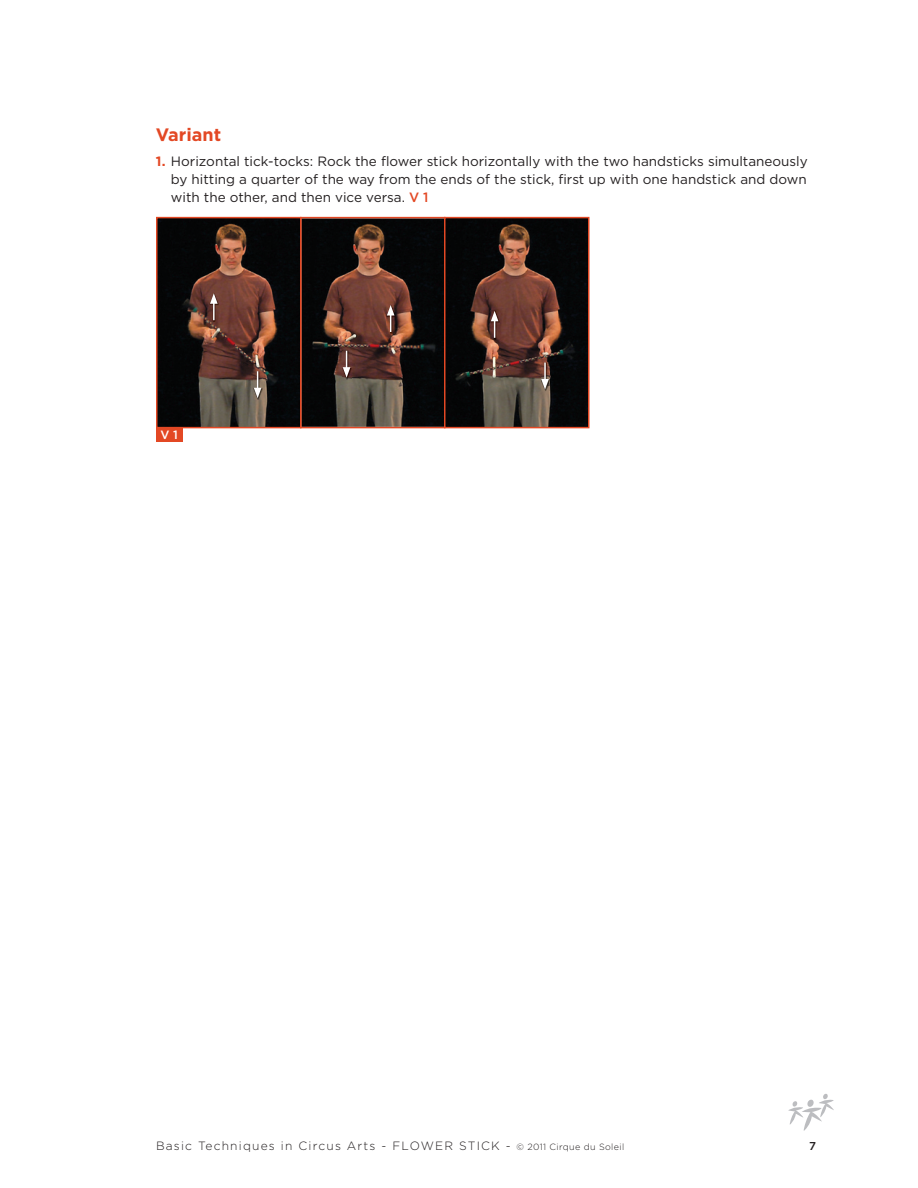
<style>
.page{position:relative;width:918px;height:1188px;background:#fff}
.page>*{position:absolute;margin:0;border:0;box-sizing:border-box;transform-origin:0 0}
.t1{font:700 18px "Gotham";color:#e34824}
.t2{font:13.5px/18px "Gotham";color:#231f20;text-align:justify}
.t3{font:300 12px "Gotham";letter-spacing:.1em;color:#231f20}
.t4{font:500 12px "Gotham";color:#fff}
.t5{font:500 11.4px "Gotham";color:#231f20}
.s1{font-weight:700;color:#e34824}
.s2{font-weight:500;color:#e34824}
.s3{font-size:9px}
</style>
<div class="page">
<svg style="left:788px;top:1094px;width:46px;height:37px"></svg>
<div style="left:156px;top:427px;width:27px;height:15px;background:#e34824"></div>
<img style="left:159px;top:220px;width:140px;height:205px">
<div style="left:156px;top:217px;width:146px;height:211px;border:2px solid #e34824"></div>
<img style="left:447px;top:220px;width:140px;height:205px">
<div style="left:444px;top:217px;width:146px;height:211px;border:2px solid #e34824"></div>
<img style="left:254px;top:371px;width:9px;height:29px">
<svg style="left:254px;top:371px;width:7px;height:27px"></svg>
<img style="left:210px;top:293px;width:9px;height:29px">
<svg style="left:210px;top:293px;width:8px;height:27px"></svg>
<svg style="left:300px;top:217px;width:146px;height:211px;background:#3b2720"></svg>
<img style="left:541px;top:363px;width:9px;height:28px">
<svg style="left:541px;top:362px;width:8px;height:27px"></svg>
<img style="left:491px;top:311px;width:9px;height:28px">
<svg style="left:491px;top:311px;width:7px;height:27px"></svg>
<h1 class="t1" style="left:156px;top:124px;width:67px">Variant</h1>
<p class="t2" style="left:171px;top:152px;width:638px;text-indent:-15px"><span class="s1">1.</span> Horizontal tick-tocks: Rock the flower stick horizontally with the two handsticks simultaneously by hitting a quarter of the way from the ends of the stick, first up with one handstick and down with the other, and then vice versa. <span class="s2">V 1</span></p>
<p class="t4" style="left:161px;top:428px;width:19px">V 1</p>
<p class="t3" style="left:156px;top:1140px;width:470px">Basic Techniques in Circus Arts - FLOWER STICK - <span class="s3">© 2011 Cirque du Soleil</span></p>
<p class="t5" style="left:809px;top:1139px;width:8px">7</p>
</div>
